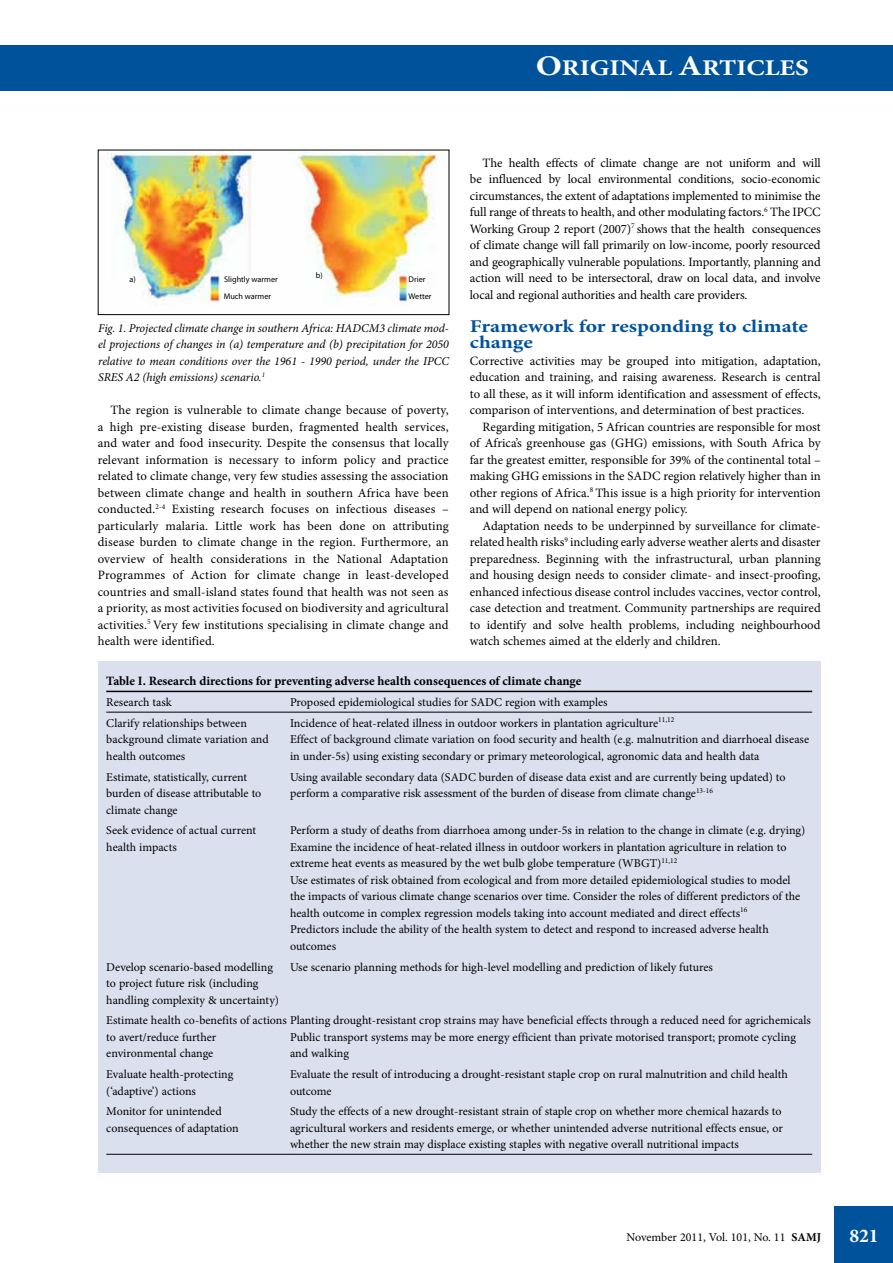
<style>
.page{position:relative;width:893px;height:1263px;background:#fff}
.page>*{position:absolute;margin:0;border:0;box-sizing:border-box;transform-origin:0 0}
.t1{font:700 22.5px "Minion Pro";color:#fff;scale:1.2 1}
.t2{font:700 19.5px "Minion Pro";color:#fff}
.t3{font:700 18px/16.5px "Minion Pro";color:#00539b;scale:1.2 1}
.t4{font:12.75px/16.5px "Minion Pro";color:#000;text-align:justify}
.t5{font:700 12.75px "Minion Pro";color:#000}
.t6{font:12px/16.5px "Minion Pro";color:#000}
.t7{font:italic 12px/16.5px "Minion Pro";color:#000;text-align:justify}
.t8{font:8.25px/16.6px "Myriad Pro";color:#000}
.s1{font-size:28.5px}
.s2{font-weight:700}
</style>
<div class="page">
<div style="left:0;top:45px;width:893px;height:45px;background:#00539b"></div>
<img style="left:107px;top:152px;width:337px;height:153px">
<div style="left:98px;top:150px;width:351px;height:165px;border:1px solid #000"></div>
<div style="left:98px;top:662px;width:723px;height:511px;background:#dbe0ee"></div>
<hr style="left:106px;top:691px;width:184px;height:1px;background:#000">
<hr style="left:290px;top:691px;width:522px;height:1px;background:#000">
<hr style="left:106px;top:712px;width:184px;height:1px;background:#000">
<hr style="left:290px;top:712px;width:522px;height:1px;background:#000">
<hr style="left:106px;top:1154px;width:184px;height:1px;background:#000">
<hr style="left:290px;top:1154px;width:522px;height:1px;background:#000">
<div style="left:834px;top:1206px;width:59px;height:57px;background:#00539b"></div>
<h1 class="t1" style="left:536px;top:52px;width:229px"><span class="s1">O</span>RIGINAL <span class="s1">A</span>RTICLES</h1>
<p class="t8" style="left:129px;top:271px;width:8px">a)</p>
<p class="t8" style="left:316px;top:267px;width:8px">b)</p>
<p class="t8" style="left:224px;top:271px;width:55px">Slightly warmer<br>Much warmer</p>
<p class="t8" style="left:409px;top:271px;width:24px">Drier<br>Wetter</p>
<p class="t7" style="left:98px;top:319px;width:352px">Fig. 1. Projected climate change in southern Africa: HADCM3 climate mod&shy;el projections of changes in (a) temperature and (b) precipitation for 2050 relative to mean conditions over the 1961 - 1990 period, under the IPCC SRES A2 (high emissions) scenario.<sup>1</sup></p>
<p class="t4" style="left:98px;top:402px;width:352px;text-indent:13px">The region is vulnerable to climate change because of poverty, a high pre-existing disease burden, fragmented health services, and water and food insecurity. Despite the consensus that locally relevant information is necessary to inform policy and practice related to climate change, very few studies assessing the association between climate change and health in southern Africa have been conducted.<sup>2-4</sup> Existing research focuses on infectious diseases – particularly malaria. Little work has been done on attributing disease burden to climate change in the region. Furthermore, an overview of health considerations in the National Adaptation Programmes of Action for climate change in least-developed countries and small-island states found that health was not seen as a priority, as most activities focused on biodiversity and agricultural activities.<sup>5</sup> Very few institutions specialising in climate change and health were identified.</p>
<p class="t4" style="left:470px;top:154px;width:352px;text-indent:13px">The health effects of climate change are not uniform and will be influenced by local environmental conditions, socio-economic circumstances, the extent of adaptations implemented to minimise the full range of threats to health, and other modulating factors.<sup>6</sup> The IPCC Working Group 2 report (2007)<sup>7</sup> shows that the health consequences of climate change will fall primarily on low-income, poorly resourced and geographically vulnerable populations. Importantly, planning and action will need to be intersectoral, draw on local data, and involve local and regional authorities and health care providers.</p>
<h3 class="t3" style="left:470px;top:317px;width:283px">Framework for responding to climate change</h3>
<p class="t4" style="left:470px;top:352px;width:352px">Corrective activities may be grouped into mitigation, adaptation, education and training, and raising awareness. Research is central to all these, as it will inform identification and assessment of effects, comparison of interventions, and determination of best practices.</p>
<p class="t4" style="left:470px;top:418px;width:352px;text-indent:13px">Regarding mitigation, 5 African countries are responsible for most of Africa’s greenhouse gas (GHG) emissions, with South Africa by far the greatest emitter, responsible for 39% of the continental total – making GHG emissions in the SADC region relatively higher than in other regions of Africa.<sup>8</sup> This issue is a high priority for intervention and will depend on national energy policy.</p>
<p class="t4" style="left:470px;top:517px;width:352px;text-indent:13px">Adaptation needs to be underpinned by surveillance for climate&shy;related health risks<sup>9</sup> including early adverse weather alerts and disaster preparedness. Beginning with the infrastructural, urban planning and housing design needs to consider climate- and insect-proofing, enhanced infectious disease control includes vaccines, vector control, case detection and treatment. Community partnerships are required to identify and solve health problems, including neighbourhood watch schemes aimed at the elderly and children.</p>
<p class="t5" style="left:106px;top:672px;width:477px">Table I. Research directions for preventing adverse health consequences of climate change</p>
<p class="t6" style="left:106px;top:694px;width:67px">Research task</p>
<p class="t6" style="left:290px;top:694px;width:319px">Proposed epidemiological studies for SADC region with examples</p>
<p class="t6" style="left:106px;top:715px;width:164px">Clarify relationships between background climate variation and health outcomes</p>
<p class="t6" style="left:290px;top:715px;width:521px">Incidence of heat-related illness in outdoor workers in plantation agriculture<sup>11,12<br></sup>Effect of background climate variation on food security and health (e.g. malnutrition and diarrhoeal disease in under-5s) using existing secondary or primary meteorological, agronomic data and health data</p>
<p class="t6" style="left:106px;top:768px;width:157px">Estimate, statistically, current burden of disease attributable to climate change</p>
<p class="t6" style="left:290px;top:768px;width:497px">Using available secondary data (SADC burden of disease data exist and are currently being updated) to perform a comparative risk assessment of the burden of disease from climate change<sup>13-16</sup></p>
<p class="t6" style="left:106px;top:822px;width:151px">Seek evidence of actual current health impacts</p>
<p class="t6" style="left:290px;top:822px;width:517px">Perform a study of deaths from diarrhoea among under-5s in relation to the change in climate (e.g. drying)<br>Examine the incidence of heat-related illness in outdoor workers in plantation agriculture in relation to extreme heat events as measured by the wet bulb globe temperature (WBGT)<sup>11,12<br></sup>Use estimates of risk obtained from ecological and from more detailed epidemiological studies to model the impacts of various climate change scenarios over time. Consider the roles of different predictors of the health outcome in complex regression models taking into account mediated and direct effects<sup>16<br></sup>Predictors include the ability of the health system to detect and respond to increased adverse health outcomes</p>
<p class="t6" style="left:106px;top:958px;width:174px">Develop scenario-based modelling to project future risk (including handling complexity &amp; uncertainty)</p>
<p class="t6" style="left:290px;top:958px;width:424px">Use scenario planning methods for high-level modelling and prediction of likely futures</p>
<p class="t6" style="left:106px;top:1012px;width:706px">Estimate health co-benefits of actions Planting drought-resistant crop strains may have beneficial effects through a reduced need for agrichemicals to avert/reduce further<br>environmental change</p>
<p class="t6" style="left:290px;top:1029px;width:507px">Public transport systems may be more energy efficient than private motorised transport; promote cycling and walking</p>
<p class="t6" style="left:106px;top:1066px;width:129px">Evaluate health-protecting (‘adaptive’) actions</p>
<p class="t6" style="left:290px;top:1066px;width:499px">Evaluate the result of introducing a drought-resistant staple crop on rural malnutrition and child health outcome</p>
<p class="t6" style="left:106px;top:1103px;width:134px">Monitor for unintended consequences of adaptation</p>
<p class="t6" style="left:290px;top:1103px;width:494px;text-align:justify">Study the effects of a new drought-resistant strain of staple crop on whether more chemical hazards to agricultural workers and residents emerge, or whether unintended adverse nutritional effects ensue, or whether the new strain may displace existing staples with negative overall nutritional impacts</p>
<p class="t6" style="left:626px;top:1229px;width:196px">November 2011, Vol. 101, No. 11 <span class="s2">SAMJ</span></p>
<h2 class="t2" style="left:849px;top:1222px;width:31px">821</h2>
</div>
